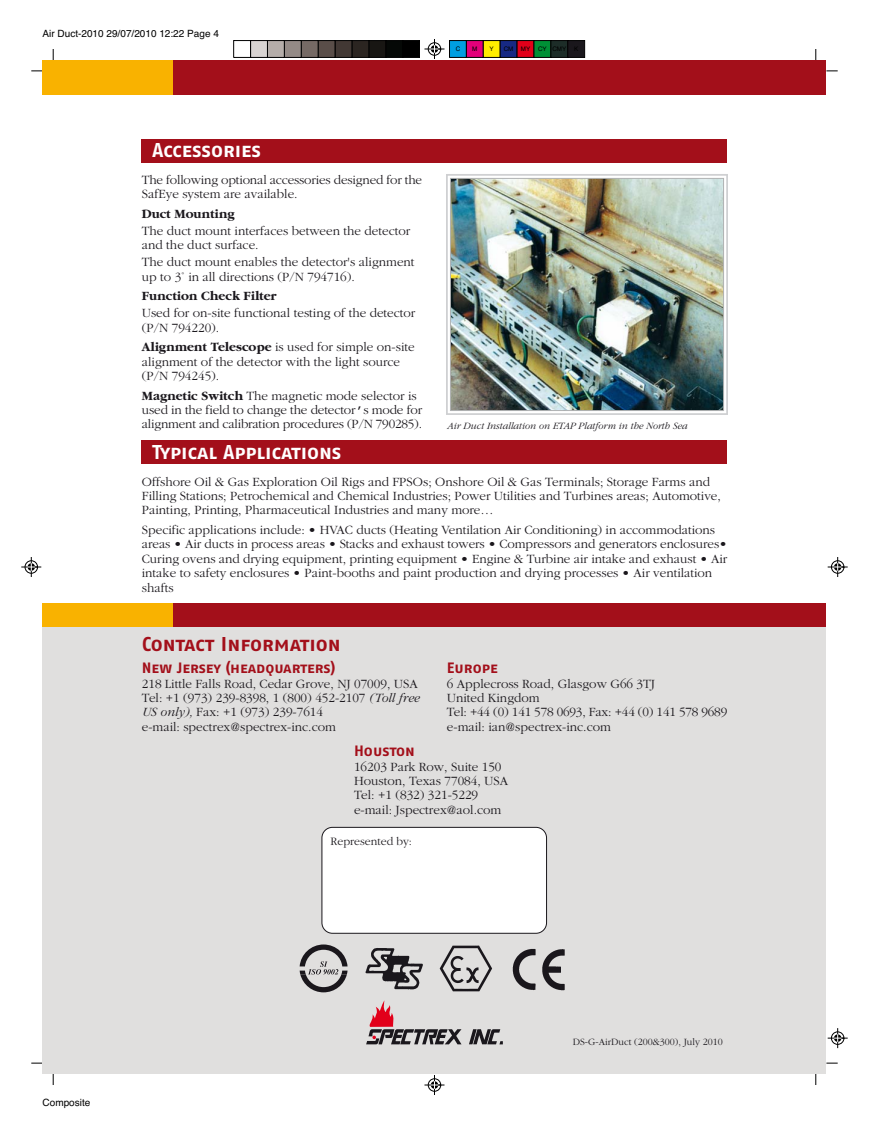
<style>
.page{position:relative;width:869px;height:1134px;background:#fff}
.page>*{position:absolute;margin:0;border:0;box-sizing:border-box;transform-origin:0 0}
.t1{font:20px "Fago No Bold Caps";letter-spacing:-.01em;color:#fff}
.t2{font:20px "Fago No Bold Caps";letter-spacing:-.005em;color:#a30f1a}
.t3{font:15px "Fago No Bold Caps";letter-spacing:-.01em;color:#a30f1a}
.t4{font:300 13.12px/14.4px "Garamond";color:#1a171c}
.t5{font:700 13.12px "Garamond";color:#1a171c}
.t6{font:300 11.75px "Garamond";color:#1a171c}
.t7{font:italic 300 10px "Garamond";color:#1a171c}
.t8{font:10px "Helvetica";color:#000}
.t9{font:300 10px "Garamond";color:#1a171c}
.t10{font:6.25px "Helvetica";color:#000}
.s1{font-weight:700}
.s2{font-family:"Courier";font-weight:400}
.s3{font-style:italic}
</style>
<div class="page">
<svg style="left:31px;top:1063px;width:12px;height:1px"></svg>
<svg style="left:31px;top:71px;width:12px;height:1px"></svg>
<svg style="left:424px;top:39px;width:20px;height:20px"></svg>
<svg style="left:424px;top:1075px;width:20px;height:20px"></svg>
<svg style="left:21px;top:557px;width:20px;height:20px"></svg>
<svg style="left:827px;top:557px;width:20px;height:20px"></svg>
<svg style="left:827px;top:1028px;width:20px;height:20px"></svg>
<div style="left:402px;top:40px;width:17px;height:18px;background:#000"></div>
<div style="left:385px;top:40px;width:17px;height:18px;background:#050806"></div>
<div style="left:368px;top:40px;width:17px;height:18px;background:#181613;border:1px solid #000"></div>
<div style="left:351px;top:40px;width:18px;height:18px;background:#2b2521;border:1px solid #000"></div>
<div style="left:335px;top:40px;width:17px;height:18px;background:#423834;border:1px solid #000"></div>
<div style="left:318px;top:40px;width:17px;height:18px;background:#5a4e49;border:1px solid #000"></div>
<div style="left:301px;top:40px;width:17px;height:18px;background:#766a65;border:1px solid #000"></div>
<div style="left:284px;top:40px;width:17px;height:18px;background:#948a86;border:1px solid #000"></div>
<div style="left:267px;top:40px;width:17px;height:18px;background:#b5ada9;border:1px solid #000"></div>
<div style="left:250px;top:40px;width:17px;height:18px;background:#d9d4d2;border:1px solid #000"></div>
<div style="left:233px;top:40px;width:17px;height:18px;background:#fff;border:1px solid #000"></div>
<div style="left:449px;top:40px;width:17px;height:18px;background:#009ee0;border:1px solid #000"></div>
<div style="left:466px;top:40px;width:17px;height:18px;background:#e2007a;border:1px solid #000"></div>
<div style="left:483px;top:40px;width:17px;height:18px;background:#ffed00;border:1px solid #000"></div>
<div style="left:500px;top:40px;width:17px;height:18px;background:#172983;border:1px solid #000"></div>
<div style="left:516px;top:40px;width:18px;height:18px;background:#e2001a;border:1px solid #000"></div>
<div style="left:533px;top:40px;width:17px;height:18px;background:#009036;border:1px solid #000"></div>
<div style="left:550px;top:40px;width:17px;height:18px;background:#1d2d28;border:1px solid #000"></div>
<div style="left:567px;top:40px;width:17px;height:18px;background:#1a171c;border:1px solid #000"></div>
<div style="left:43px;top:626px;width:783px;height:448px;background:#e0dfde"></div>
<div style="left:43px;top:603px;width:783px;height:23px;background:#a30f1a"></div>
<div style="left:43px;top:603px;width:130px;height:23px;background:#f9b200"></div>
<div style="left:43px;top:60px;width:783px;height:34px;background:#a30f1a"></div>
<div style="left:43px;top:60px;width:130px;height:34px;background:#f9b200"></div>
<div style="left:142px;top:139px;width:584px;height:24px;background:#a30f1a"></div>
<svg style="left:366px;top:1000px;width:95px;height:44px"></svg>
<svg style="left:469px;top:1029px;width:33px;height:15px"></svg>
<div style="left:142px;top:440px;width:584px;height:24px;background:#a30f1a"></div>
<div style="left:446px;top:174px;width:281px;height:241px;border:2px solid #cfd0d2"></div>
<img style="left:452px;top:180px;width:269px;height:229px">
<div style="left:450px;top:178px;width:273px;height:233px;border:1px solid #b1b3b4"></div>
<img style="left:512px;top:948px;width:53px;height:43px">
<img style="left:439px;top:946px;width:53px;height:46px">
<svg style="left:299px;top:944px;width:48px;height:48px"></svg>
<img style="left:365px;top:948px;width:58px;height:42px">
<div style="left:321px;top:827px;width:225px;height:106px;background:#fff;border:1px solid #1a171c;border-radius:11px"></div>
<p class="t8" style="left:43px;top:29px;width:178px">Air Duct-2010 29/07/2010 12:22 Page 4</p>
<p class="t10" style="left:455px;top:47px;width:6px">C</p>
<p class="t10" style="left:472px;top:47px;width:7px">M</p>
<p class="t10" style="left:489px;top:47px;width:6px">Y</p>
<p class="t10" style="left:503px;top:47px;width:28px">CM MY</p>
<p class="t10" style="left:538px;top:47px;width:30px">CY CMY</p>
<p class="t10" style="left:574px;top:47px;width:6px">K</p>
<h1 class="t1" style="left:152px;top:139px;width:110px">Accessories</h1>
<p class="t4" style="left:142px;top:174px;width:282px">The following optional accessories designed for the<br>SafEye system are available.</p>
<p class="t5" style="left:142px;top:209px;width:94px">Duct Mounting</p>
<p class="t4" style="left:142px;top:225px;width:270px">The duct mount interfaces between the detector and the duct surface.</p>
<p class="t4" style="left:142px;top:256px;width:274px">The duct mount enables the detector's alignment up to 3˚ in all directions (P/N 794716).</p>
<p class="t5" style="left:142px;top:291px;width:136px">Function Check Filter</p>
<p class="t4" style="left:142px;top:307px;width:275px">Used for on-site functional testing of the detector (P/N 794220).</p>
<p class="t4" style="left:142px;top:341px;width:274px"><span class="s1">Alignment Telescope</span> is used for simple on-site alignment of the detector with the light source (P/N 794245).</p>
<p class="t4" style="left:142px;top:389px;width:282px"><span class="s1">Magnetic Switch</span> The magnetic mode selector is used in the field to change the detector<span class="s2">’</span>s mode for alignment and calibration procedures (P/N 790285).</p>
<h1 class="t1" style="left:152px;top:440px;width:191px">Typical Applications</h1>
<p class="t7" style="left:446px;top:422px;width:242px">Air Duct Installation on ETAP Platform in the North Sea</p>
<p class="t4" style="left:142px;top:475px;width:580px">Offshore Oil &amp; Gas Exploration Oil Rigs and FPSOs; Onshore Oil &amp; Gas Terminals; Storage Farms and<br>Filling Stations; Petrochemical and Chemical Industries; Power Utilities and Turbines areas; Automotive,<br>Painting, Printing, Pharmaceutical Industries and many more…</p>
<p class="t4" style="left:142px;top:524px;width:586px">Specific applications include: • HVAC ducts (Heating Ventilation Air Conditioning) in accommodations areas • Air ducts in process areas • Stacks and exhaust towers • Compressors and generators enclosures• Curing ovens and drying equipment, printing equipment • Engine &amp; Turbine air intake and exhaust • Air intake to safety enclosures • Paint-booths and paint production and drying processes • Air ventilation shafts</p>
<h1 class="t2" style="left:142px;top:633px;width:200px">Contact Information</h1>
<p class="t3" style="left:142px;top:659px;width:195px">New Jersey (headquarters)</p>
<p class="t4" style="left:142px;top:677px;width:279px">218 Little Falls Road, Cedar Grove, NJ 07009, USA Tel: +1 (973) 239-8398, 1 (800) 452-2107 <span class="s3">(Toll free US only),</span> Fax: +1 (973) 239-7614<br>e-mail: spectrex@spectrex-inc.com</p>
<p class="t3" style="left:446px;top:659px;width:52px">Europe</p>
<p class="t4" style="left:446px;top:677px;width:282px">6 Applecross Road, Glasgow G66 3TJ<br>United Kingdom<br>Tel: +44 (0) 141 578 0693, Fax: +44 (0) 141 578 9689 e-mail: ian@spectrex-inc.com</p>
<p class="t3" style="left:354px;top:742px;width:62px">Houston</p>
<p class="t4" style="left:354px;top:760px;width:155px">16203 Park Row, Suite 150<br>Houston, Texas 77084, USA<br>Tel: +1 (832) 321-5229 e-mail: Jspectrex@aol.com</p>
<p class="t8" style="left:43px;top:1099px;width:49px">Composite</p>
<p class="t6" style="left:330px;top:836px;width:83px">Represented by:</p>
<p class="t9" style="left:572px;top:1038px;width:151px">DS-G-AirDuct (200&amp;300), July 2010</p>
</div>
